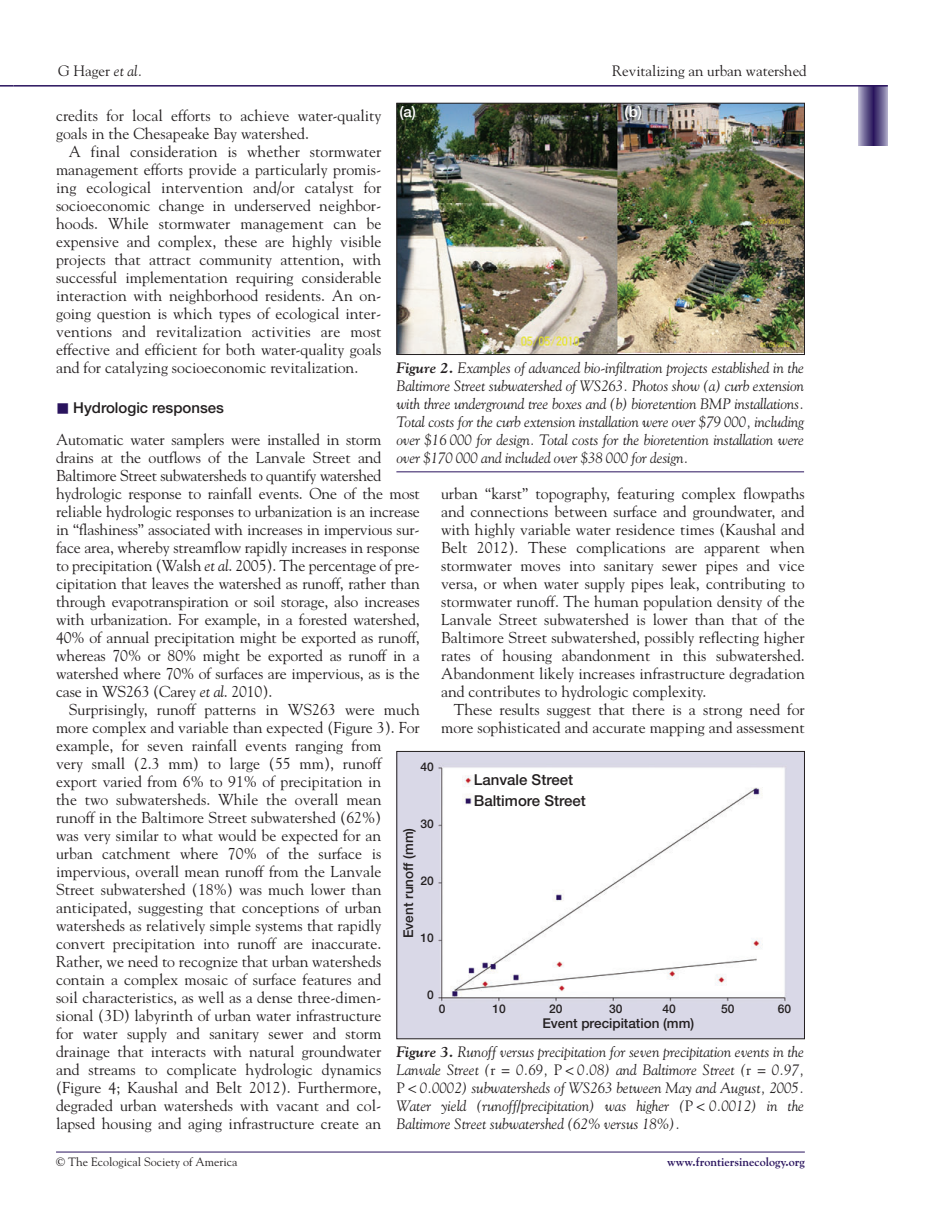
<style>
.page{position:relative;width:946px;height:1218px;background:#fff}
.page>*{position:absolute;margin:0;border:0;box-sizing:border-box;transform-origin:0 0}
.t1{font:15.75px/18px "Goudy";color:#231f20}
.t2{font:italic 15px/18px "Goudy";letter-spacing:-.01em;color:#231f20;text-align:justify}
.t3{font:500 15px/21px "Helvetica Neue";color:#231f20}
.t4{font:15px "Goudy";color:#231f20}
.t5{font:500 15px "Helvetica Neue";color:#fff}
.t6{font:500 13.5px "Helvetica Neue";color:#231f20}
.t7{font:12px "Goudy";color:#231f20}
.t8{font:700 12px "Goudy";color:#29135d}
.t9{font:500 12px "Helvetica Neue";color:#231f20}
.s1{font-style:italic}
.s2{color:#29135d}
.s3{font-weight:700}
.s4{font-style:normal}
</style>
<div class="page">
<svg style="left:858px;top:87px;width:29px;height:58px;background:#695e90"></svg>
<hr style="left:14px;top:85px;width:873px;height:2px;background:#29135d">
<hr style="left:56px;top:1151px;width:748px;height:1px;background:#29135d">
<img style="left:398px;top:105px;width:404px;height:248px">
<div style="left:396px;top:103px;width:408px;height:252px;border:1px solid #231f20"></div>
<hr style="left:396px;top:471px;width:408px;height:1px;background:#29135d">
<img style="left:398px;top:753px;width:404px;height:284px">
<div style="left:396px;top:751px;width:408px;height:288px;border:1px solid #231f20"></div>
<svg style="left:0;top:85px;width:14px;height:2px"></svg>
<p class="t4" style="left:58px;top:65px;width:86px">G Hager <span class="s1">et al.</span></p>
<p class="t4" style="left:612px;top:65px;width:196px">Revitalizing an urban watershed</p>
<p class="t5" style="left:399px;top:106px;width:18px">(a)</p>
<p class="t5" style="left:624px;top:106px;width:19px">(b)</p>
<p class="t1" style="left:56px;top:108px;width:327px">credits for local efforts to achieve water-quality goals in the Chesapeake Bay watershed.</p>
<p class="t1" style="left:56px;top:144px;width:327px;text-align:justify;text-indent:13px">A final consideration is whether stormwater management efforts provide a particularly promis&shy;ing ecological intervention and/or catalyst for socioeconomic change in underserved neighbor&shy;hoods. While stormwater management can be expensive and complex, these are highly visible projects that attract community attention, with successful implementation requiring considerable interaction with neighborhood residents. An on&shy;going question is which types of ecological inter&shy;ventions and revitalization activities are most effective and efficient for both water-quality goals and for catalyzing socioeconomic revitalization.</p>
<p class="t3" style="left:56px;top:399px;width:169px"><span class="s2">■</span> Hydrologic responses</p>
<p class="t1" style="left:56px;top:432px;width:365px">Automatic water samplers were installed in storm drains at the outflows of the Lanvale Street and Baltimore Street subwatersheds to quantify watershed hydrologic response to rainfall events. One of the most reliable hydrologic responses to urbanization is an increase in “flashiness” associated with increases in impervious sur&shy;face area, whereby streamflow rapidly increases in response to precipitation (Walsh <span class="s1">et al</span>. 2005). The percentage of pre&shy;cipitation that leaves the watershed as runoff, rather than through evapotranspiration or soil storage, also increases with urbanization. For example, in a forested watershed, 40% of annual precipitation might be exported as runoff, whereas 70% or 80% might be exported as runoff in a watershed where 70% of surfaces are impervious, as is the case in WS263 (Carey <span class="s1">et al</span>. 2010).</p>
<p class="t1" style="left:56px;top:702px;width:365px;text-indent:13px">Surprisingly, runoff patterns in WS263 were much more complex and variable than expected (Figure 3). For example, for seven rainfall events ranging from<br>very small (2.3 mm) to large (55 mm), runoff export varied from 6% to 91% of precipitation in<br>the two subwatersheds. While the overall mean runoff in the Baltimore Street subwatershed (62%)<br>was very similar to what would be expected for an urban catchment where 70% of the surface is impervious, overall mean runoff from the Lanvale Street subwatershed (18%) was much lower than anticipated, suggesting that conceptions of urban watersheds as relatively simple systems that rapidly convert precipitation into runoff are inaccurate.<br>Rather, we need to recognize that urban watersheds contain a complex mosaic of surface features and<br>soil characteristics, as well as a dense three-dimen&shy;sional (3D) labyrinth of urban water infrastructure<br>for water supply and sanitary sewer and storm drainage that interacts with natural groundwater<br>and streams to complicate hydrologic dynamics (Figure 4; Kaushal and Belt 2012). Furthermore, degraded urban watersheds with vacant and col&shy;lapsed housing and aging infrastructure create an</p>
<p class="t2" style="left:396px;top:360px;width:409px"><span class="s3">Figure 2.</span> Examples of advanced bio-infiltration projects established in the Baltimore Street subwatershed of WS263. Photos show (a) curb extension with three underground tree boxes and (b) bioretention BMP installations.<br>Total costs for the curb extension installation were over $79 000, including over $16 000 for design. Total costs for the bioretention installation were over $170 000 and included over $38 000 for design.</p>
<p class="t1" style="left:441px;top:486px;width:365px;text-align:justify">urban “karst” topography, featuring complex flowpaths and connections between surface and groundwater, and with highly variable water residence times (Kaushal and Belt 2012). These complications are apparent when stormwater moves into sanitary sewer pipes and vice versa, or when water supply pipes leak, contributing to stormwater runoff. The human population density of the Lanvale Street subwatershed is lower than that of the Baltimore Street subwatershed, possibly reflecting higher rates of housing abandonment in this subwatershed.<br>Abandonment likely increases infrastructure degradation and contributes to hydrologic complexity.</p>
<p class="t1" style="left:441px;top:702px;width:365px;text-align:right">These results suggest that there is a strong need for more sophisticated and accurate mapping and assessment</p>
<p class="t9" style="left:420px;top:762px;width:15px">40</p>
<p class="t3" style="left:474px;top:770px;width:113px">Lanvale Street<br>Baltimore Street</p>
<p class="t9" style="left:420px;top:819px;width:15px">30</p>
<p class="t6" style="left:403px;top:938px;width:112px;rotate:-90deg">Event runoff (mm)</p>
<p class="t9" style="left:420px;top:876px;width:15px">20</p>
<p class="t9" style="left:420px;top:933px;width:15px">10</p>
<p class="t9" style="left:427px;top:990px;width:8px">0</p>
<p class="t9" style="left:439px;top:1004px;width:8px">0</p>
<p class="t9" style="left:492px;top:1004px;width:15px">10</p>
<p class="t9" style="left:549px;top:1004px;width:15px">20</p>
<p class="t9" style="left:609px;top:1004px;width:15px">30</p>
<p class="t9" style="left:662px;top:1004px;width:15px">40</p>
<p class="t9" style="left:721px;top:1004px;width:15px">50</p>
<p class="t9" style="left:777px;top:1004px;width:15px">60</p>
<p class="t6" style="left:542px;top:1018px;width:153px">Event precipitation (mm)</p>
<p class="t2" style="left:396px;top:1044px;width:409px"><span class="s3">Figure 3.</span> Runoff versus precipitation for seven precipitation events in the Lanvale Street (<span class="s4">r</span> = 0.69, <span class="s4">P</span> &lt; 0.08) and Baltimore Street (<span class="s4">r</span> = 0.97, <span class="s4">P</span> &lt; 0.0002) subwatersheds of WS263 between May and August, 2005.<br>Water yield (runoff/precipitation) was higher (<span class="s4">P</span> &lt; 0.0012) in the Baltimore Street subwatershed (62% versus 18%).</p>
<p class="t7" style="left:56px;top:1157px;width:183px">© The Ecological Society of America</p>
<p class="t8" style="left:667px;top:1157px;width:139px">www.frontiersinecology.org</p>
</div>
